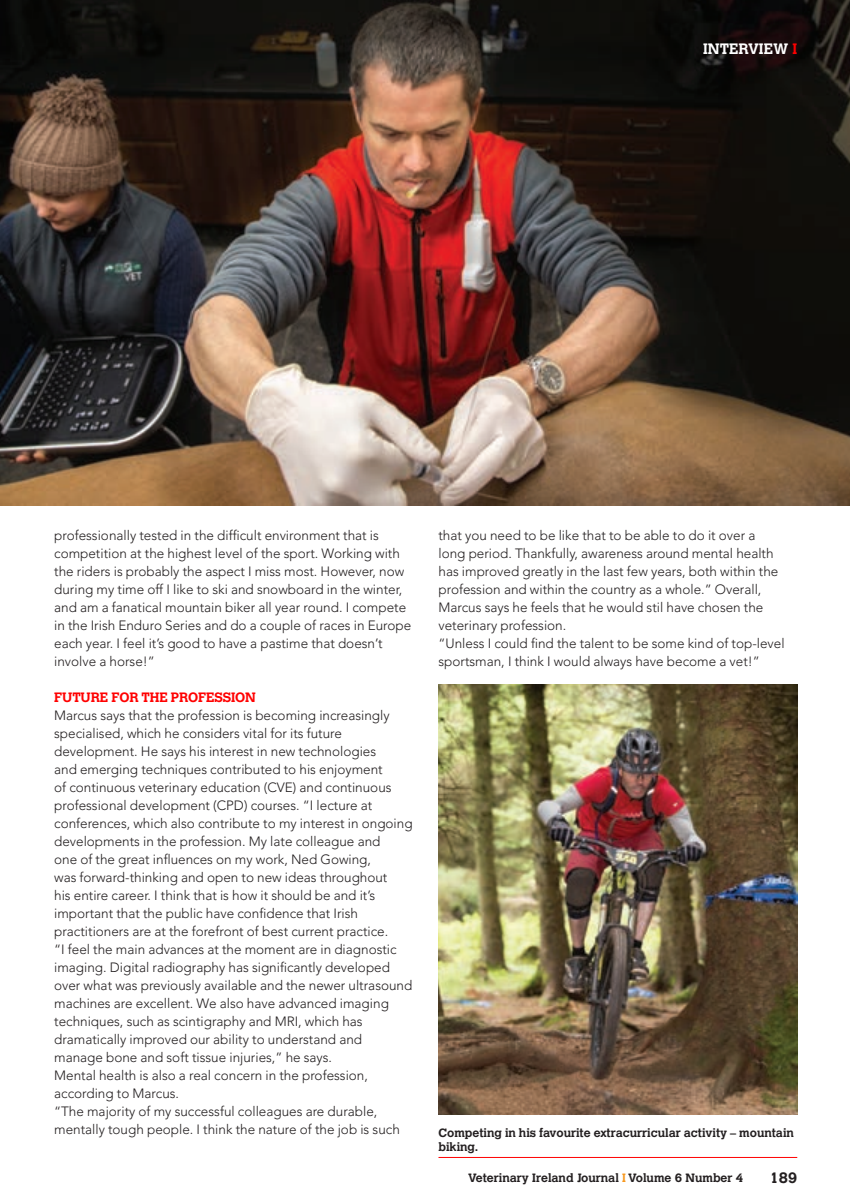
<style>
.page{position:relative;width:850px;height:1204px;background:#fff}
.page>*{position:absolute;margin:0;border:0;box-sizing:border-box;transform-origin:0 0}
.t1{font:700 15px "Calvert";color:#fff}
.t2{font:700 15px "Calvert";color:#231f20}
.t3{font:300 13.5px/18px "Avenir";color:#231f20}
.t4{font:700 13.5px "Calvert";letter-spacing:-.01em;color:#f00}
.t5{font:700 12px/13.5px "Calvert";color:#231f20}
.s1{color:#f00}
.s2{color:#f7981d}
</style>
<div class="page">
<img style="left:438px;top:685px;width:359px;height:429px">
<hr style="left:438px;top:1157px;width:359px;height:1px;background:#f00">
<img style="left:0;top:0;width:849px;height:505px">
<p class="t1" style="left:703px;top:39px;width:95px">INTERVIEW <span class="s1">I</span></p>
<p class="t3" style="left:54px;top:526px;width:358px">professionally tested in the difficult environment that is competition at the highest level of the sport. Working with the riders is probably the aspect I miss most. However, now during my time off I like to ski and snowboard in the winter, and am a fanatical mountain biker all year round. I compete in the Irish Enduro Series and do a couple of races in Europe each year. I feel it’s good to have a pastime that doesn’t involve a horse!”</p>
<p class="t4" style="left:54px;top:689px;width:203px">FUTURE FOR THE PROFESSION</p>
<p class="t3" style="left:54px;top:706px;width:360px">Marcus says that the profession is becoming increasingly specialised, which he considers vital for its future development. He says his interest in new technologies<br>and emerging techniques contributed to his enjoyment<br>of continuous veterinary education (CVE) and continuous professional development (CPD) courses. “I lecture at conferences, which also contribute to my interest in ongoing developments in the profession. My late colleague and<br>one of the great influences on my work, Ned Gowing,<br>was forward-thinking and open to new ideas throughout<br>his entire career. I think that is how it should be and it’s important that the public have confidence that Irish practitioners are at the forefront of best current practice.<br>“I feel the main advances at the moment are in diagnostic imaging. Digital radiography has significantly developed over what was previously available and the newer ultrasound machines are excellent. We also have advanced imaging techniques, such as scintigraphy and MRI, which has dramatically improved our ability to understand and manage bone and soft tissue injuries,” he says.<br>Mental health is also a real concern in the profession, according to Marcus.<br>“The majority of my successful colleagues are durable, mentally tough people. I think the nature of the job is such</p>
<p class="t3" style="left:438px;top:526px;width:347px">that you need to be like that to be able to do it over a long period. Thankfully, awareness around mental health has improved greatly in the last few years, both within the profession and within the country as a whole.” Overall, Marcus says he feels that he would stil have chosen the veterinary profession.<br>“Unless I could find the talent to be some kind of top-level sportsman, I think I would always have become a vet!”</p>
<p class="t5" style="left:438px;top:1126px;width:357px">Competing in his favourite extracurricular activity – mountain biking.</p>
<p class="t5" style="left:468px;top:1170px;width:277px">Veterinary Ireland Journal <span class="s2">I</span> Volume 6 Number 4</p>
<p class="t2" style="left:769px;top:1168px;width:29px">189</p>
</div>
